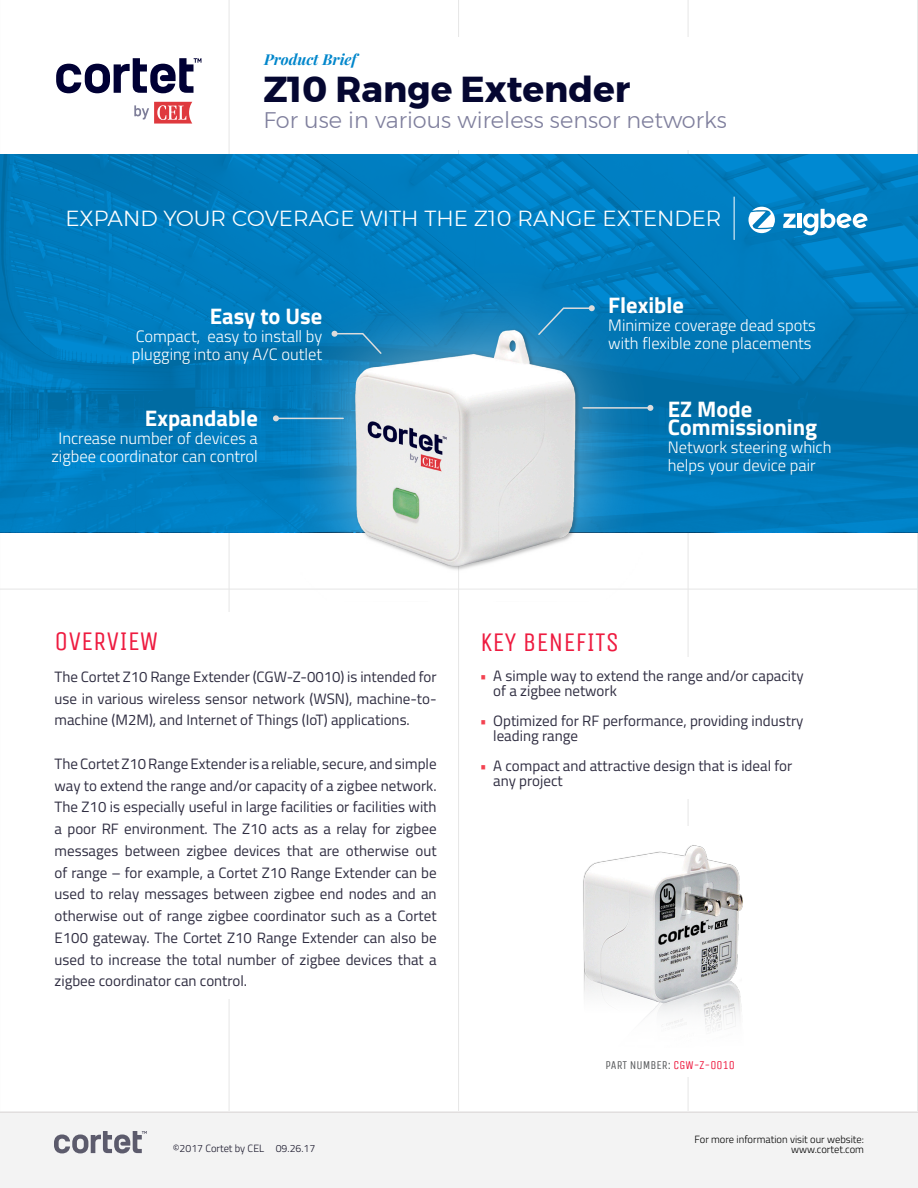
<style>
.page{position:relative;width:918px;height:1188px;background:#fff}
.page>*{position:absolute;margin:0;border:0;box-sizing:border-box;transform-origin:0 0}
.ME_Body_Text{font:700 36px "Montserrat";color:#050731}
.Headings{font:27px "Unica One";color:#ee1b40}
.ME_Body_Text-2{font:700 22.5px/18px "Titillium Web";color:#fff}
.ME_Body_Text-3{font:300 22.5px "Montserrat";color:#7f7f9d}
.ME_Header_Text_Style{font:300 21.75px "Montserrat";color:#fff}
.ME_Body_Text-4{font:300 16.5px/18px "Titillium Web";color:#fff}
.Text_with_White_back{font:15px/21.8px "Titillium Web";color:#2f2d41}
.ME_Body_Text-5{font:italic 700 15px "Playfair Display";color:#0086cb}
.t1{font:12px "Unica One";color:#57595b}
.ME_Body_Text-6{font:300 10.5px "Titillium Web";color:#000}
.ME_Body_Text-7{font:300 10.5px "Titillium Web";color:#161428}
.s1{color:#f34351}
.s2{color:#ee1b40}
</style>
<div class="page">
<hr style="left:229px;top:0;width:1px;height:1188px;background:#dadada">
<hr style="left:458px;top:0;width:1px;height:1188px;background:#dadada">
<hr style="left:0;top:0;width:1px;height:1188px;background:#dadada">
<hr style="left:688px;top:0;width:1px;height:1188px;background:#dadada">
<hr style="left:917px;top:0;width:1px;height:1188px;background:#dadada">
<hr style="left:0;top:589px;width:918px;height:1px;background:#dadada">
<div style="left:0;top:1112px;width:918px;height:76px;background:#f3f3f3"></div>
<svg style="left:0;top:154px;width:918px;height:378px;background:#0079ba"></svg>
<img style="left:301px;top:149px;width:343px;height:452px">
<svg style="left:134px;top:102px;width:58px;height:22px"></svg>
<svg style="left:56px;top:58px;width:145px;height:35px"></svg>
<hr style="left:0;top:1112px;width:918px;height:1px;background:#ddd9d9">
<svg style="left:54px;top:1131px;width:93px;height:22px"></svg>
<div style="left:55px;top:651px;width:395px;height:87px;background:#fff"></div>
<div style="left:55px;top:738px;width:395px;height:261px;background:#fff"></div>
<div style="left:41px;top:612px;width:236px;height:45px;background:#fff"></div>
<div style="left:480px;top:657px;width:398px;height:66px;background:#fff"></div>
<div style="left:480px;top:702px;width:398px;height:66px;background:#fff"></div>
<div style="left:480px;top:747px;width:398px;height:51px;background:#fff"></div>
<hr style="left:734px;top:197px;width:1px;height:43px;background:#fff">
<svg style="left:332px;top:331px;width:51px;height:24px"></svg>
<svg style="left:537px;top:305px;width:58px;height:31px;background:#1885bf"></svg>
<hr style="left:276px;top:418px;width:67px;height:1px;background:#dcdcdc">
<svg style="left:273px;top:415px;width:6px;height:6px"></svg>
<hr style="left:583px;top:407px;width:67px;height:2px;background:#dcdcdc">
<svg style="left:647px;top:405px;width:6px;height:6px"></svg>
<img style="left:583px;top:845px;width:160px;height:185px">
<svg style="left:748px;top:207px;width:27px;height:26px"></svg>
<svg style="left:783px;top:214px;width:13px;height:14px"></svg>
<div style="left:797px;top:214px;width:5px;height:14px;background:#fff"></div>
<svg style="left:803px;top:209px;width:65px;height:26px"></svg>
<p class="ME_Body_Text-5" style="left:264px;top:49px;width:94px">Product Brief</p>
<p class="ME_Body_Text" style="left:263px;top:61px;width:368px">Z10 Range Extender</p>
<p class="ME_Body_Text-3" style="left:263px;top:103px;width:465px">For use in various wireless sensor networks</p>
<p class="ME_Header_Text_Style" style="left:65px;top:202px;width:658px">EXPAND YOUR COVERAGE WITH THE Z10 RANGE EXTENDER</p>
<p class="ME_Body_Text-2" style="left:210px;top:306px;width:114px">Easy to Use</p>
<p class="ME_Body_Text-4" style="left:132px;top:326px;width:192px">Compact, easy to install by plugging into any A/C outlet</p>
<p class="ME_Body_Text-2" style="left:145px;top:408px;width:114px">Expandable</p>
<p class="ME_Body_Text-4" style="left:58px;top:429px;width:201px">Increase number of devices a</p>
<p class="ME_Body_Text-4" style="left:51px;top:447px;width:208px">zigbee coordinator can control</p>
<p class="ME_Body_Text-2" style="left:608px;top:295px;width:77px">Flexible</p>
<p class="ME_Body_Text-4" style="left:608px;top:316px;width:209px">Minimize coverage dead spots with flexible zone placements</p>
<p class="ME_Body_Text-2" style="left:668px;top:399px;width:151px">EZ Mode<br>Commissioning</p>
<p class="ME_Body_Text-4" style="left:668px;top:437px;width:165px">Network steering which helps your device pair</p>
<p class="Headings" style="left:55px;top:625px;width:105px">OVERVIEW</p>
<p class="Headings" style="left:480px;top:626px;width:140px">KEY BENEFITS</p>
<p class="Text_with_White_back" style="left:493px;top:667px;width:312px;line-height:15px;text-indent:-14px"><span class="s1">•</span> A simple way to extend the range and/or capacity of a zigbee network</p>
<p class="Text_with_White_back" style="left:493px;top:712px;width:312px;line-height:15px;text-indent:-14px"><span class="s1">•</span> Optimized for RF performance, providing industry leading range</p>
<p class="Text_with_White_back" style="left:493px;top:757px;width:301px;line-height:15px;text-indent:-14px"><span class="s1">•</span> A compact and attractive design that is ideal for any project</p>
<p class="Text_with_White_back" style="left:55px;top:665px;width:384px;text-align:justify">The Cortet Z10 Range Extender (CGW-Z-0010) is intended for use in various wireless sensor network (WSN), machine-to&shy;machine (M2M), and Internet of Things (IoT) applications.</p>
<p class="Text_with_White_back" style="left:55px;top:752px;width:384px;text-align:justify">The Cortet Z10 Range Extender is a reliable, secure, and simple way to extend the range and/or capacity of a zigbee network.<br>The Z10 is especially useful in large facilities or facilities with a poor RF environment. The Z10 acts as a relay for zigbee messages between zigbee devices that are otherwise out of range – for example, a Cortet Z10 Range Extender can be used to relay messages between zigbee end nodes and an otherwise out of range zigbee coordinator such as a Cortet E100 gateway. The Cortet Z10 Range Extender can also be used to increase the total number of zigbee devices that a zigbee coordinator can control.</p>
<p class="ME_Body_Text-7" style="left:173px;top:1141px;width:144px">©2017 Cortet by CEL 09.26.17</p>
<p class="t1" style="left:606px;top:1058px;width:131px">PART NUMBER: <span class="s2">CGW-Z-0010</span></p>
<p class="ME_Body_Text-6" style="left:695px;top:1131px;width:171px">For more information visit our website:</p>
<p class="ME_Body_Text-6" style="left:791px;top:1142px;width:74px">www.cortet.com</p>
</div>
